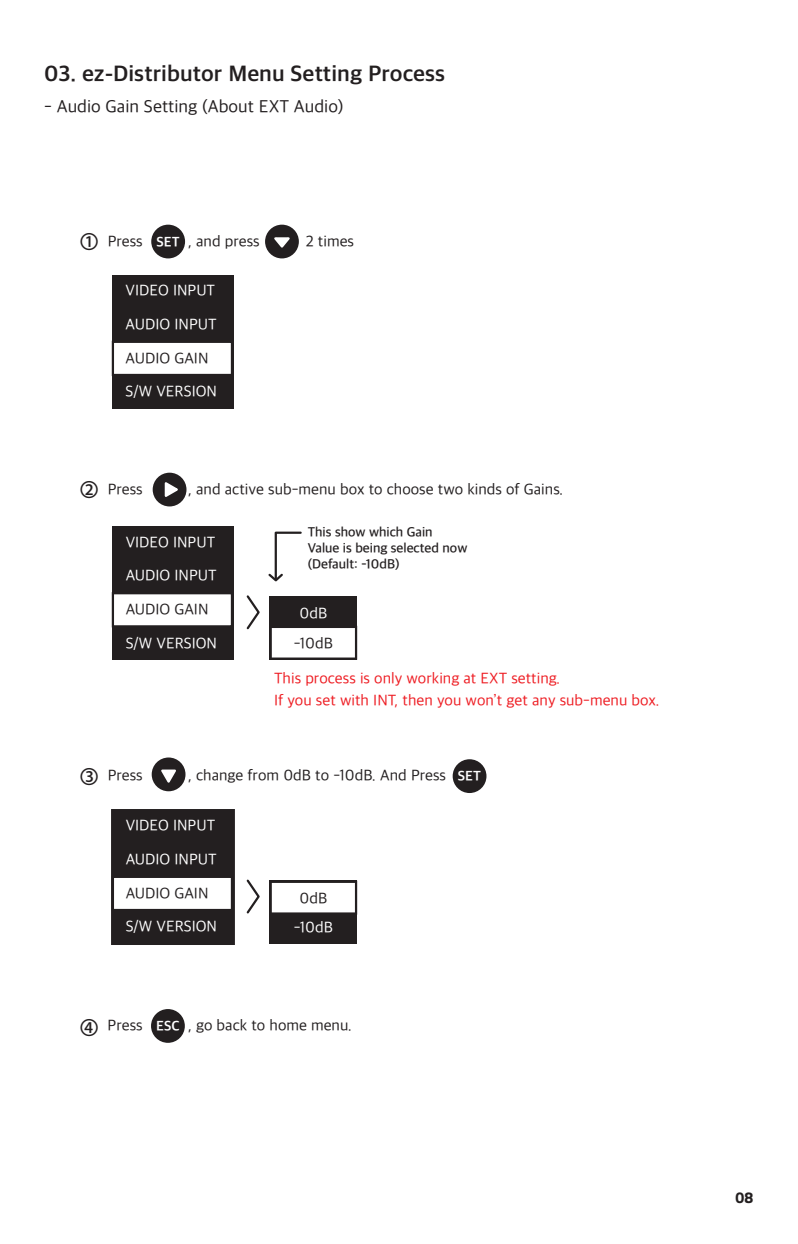
<style>
.page{position:relative;width:798px;height:1244px;background:#fff}
.page>*{position:absolute;margin:0;border:0;box-sizing:border-box;transform-origin:0 0}
.t1{font:700 22.5px "Apple SD Gothic Neo";color:#231f20}
.t2{font:700 20.25px "Apple SD Gothic Neo";color:#231f20}
.t3{font:18px "Apple SD Gothic Neo";color:#231f20}
.t4{font:15.75px "Apple SD Gothic Neo";color:#231f20}
.t5{font:15.75px/33.8px "Apple SD Gothic Neo";color:#fff}
.t6{font:15.75px/22.5px "Apple SD Gothic Neo";color:#ee1d23}
.t7{font:700 15.75px "Titillium";color:#231f20}
.t8{font:700 13.95px "Apple SD Gothic Neo";color:#fff}
.t9{font:600 13.5px/15.8px "Apple SD Gothic Neo";color:#231f20}
</style>
<div class="page">
<div style="left:112px;top:810px;width:122px;height:134px;background:#231f20"></div>
<div style="left:112px;top:876px;width:121px;height:35px;background:#fff;border:2px solid #231f20"></div>
<div style="left:112px;top:526px;width:122px;height:134px;background:#231f20"></div>
<div style="left:112px;top:592px;width:121px;height:35px;background:#fff;border:2px solid #231f20"></div>
<div style="left:112px;top:275px;width:122px;height:134px;background:#231f20"></div>
<div style="left:269px;top:596px;width:88px;height:64px;background:#231f20"></div>
<div style="left:271px;top:628px;width:84px;height:30px;background:#fff"></div>
<div style="left:112px;top:341px;width:121px;height:35px;background:#fff;border:2px solid #231f20"></div>
<div style="left:151px;top:225px;width:34px;height:33px;background:#231f20;border-radius:50%"></div>
<div style="left:452px;top:759px;width:34px;height:34px;background:#231f20;border-radius:50%"></div>
<div style="left:151px;top:1009px;width:34px;height:34px;background:#231f20;border-radius:50%"></div>
<div style="left:111px;top:809px;width:124px;height:136px;border:2px solid #231f20"></div>
<div style="left:153px;top:473px;width:33px;height:33px;background:#231f20;border-radius:50%"></div>
<svg style="left:164px;top:482px;width:14px;height:15px"></svg>
<div style="left:152px;top:757px;width:33px;height:34px;background:#231f20;border-radius:50%"></div>
<svg style="left:161px;top:769px;width:15px;height:14px"></svg>
<div style="left:265px;top:225px;width:34px;height:33px;background:#231f20;border-radius:50%"></div>
<svg style="left:274px;top:237px;width:16px;height:11px"></svg>
<svg style="left:246px;top:595px;width:14px;height:35px"></svg>
<div style="left:269px;top:880px;width:88px;height:64px;background:#231f20"></div>
<svg style="left:271px;top:882px;width:84px;height:31px;background:#f2f1f1"></svg>
<svg style="left:246px;top:879px;width:14px;height:35px"></svg>
<svg style="left:268px;top:531px;width:34px;height:51px"></svg>
<h1 class="t1" style="left:44px;top:62px;width:402px">03. ez-Distributor Menu Setting Process</h1>
<p class="t3" style="left:44px;top:97px;width:301px">- Audio Gain Setting (About EXT Audio)</p>
<p class="t2" style="left:80px;top:231px;width:19px">①</p>
<p class="t4" style="left:108px;top:233px;width:37px">Press</p>
<p class="t4" style="left:188px;top:233px;width:73px">, and press</p>
<p class="t4" style="left:305px;top:233px;width:50px">2 times</p>
<p class="t8" style="left:156px;top:234px;width:25px">SET</p>
<p class="t5" style="left:126px;top:274px;width:92px">VIDEO INPUT<br>AUDIO INPUT</p>
<p class="t4" style="left:126px;top:349px;width:84px">AUDIO GAIN</p>
<p class="t5" style="left:126px;top:376px;width:93px">S/W VERSION</p>
<p class="t2" style="left:80px;top:479px;width:19px">②</p>
<p class="t4" style="left:108px;top:481px;width:37px">Press</p>
<p class="t4" style="left:188px;top:481px;width:376px">, and active sub-menu box to choose two kinds of Gains.</p>
<p class="t5" style="left:126px;top:526px;width:92px">VIDEO INPUT<br>AUDIO INPUT</p>
<p class="t4" style="left:126px;top:601px;width:84px">AUDIO GAIN</p>
<p class="t5" style="left:126px;top:627px;width:93px">S/W VERSION</p>
<p class="t9" style="left:307px;top:525px;width:161px">This show which Gain<br>Value is being selected now (Default: -10dB)</p>
<p class="t5" style="left:299px;top:598px;width:29px">0dB</p>
<p class="t4" style="left:293px;top:634px;width:41px">-10dB</p>
<p class="t6" style="left:274px;top:667px;width:387px">This process is only working at EXT setting.<br>If you set with INT, then you won’t get any sub-menu box.</p>
<p class="t2" style="left:80px;top:765px;width:19px">③</p>
<p class="t4" style="left:108px;top:766px;width:37px">Press</p>
<p class="t4" style="left:188px;top:766px;width:259px">, change from 0dB to -10dB. And Press</p>
<p class="t8" style="left:457px;top:768px;width:25px">SET</p>
<p class="t5" style="left:126px;top:809px;width:92px">VIDEO INPUT<br>AUDIO INPUT</p>
<p class="t4" style="left:126px;top:884px;width:84px">AUDIO GAIN</p>
<p class="t5" style="left:126px;top:911px;width:93px">S/W VERSION</p>
<p class="t4" style="left:299px;top:889px;width:29px">0dB</p>
<p class="t5" style="left:293px;top:911px;width:41px">-10dB</p>
<p class="t2" style="left:80px;top:1016px;width:19px">④</p>
<p class="t4" style="left:108px;top:1017px;width:37px">Press</p>
<p class="t4" style="left:188px;top:1017px;width:165px">, go back to home menu.</p>
<p class="t8" style="left:156px;top:1018px;width:25px">ESC</p>
<p class="t7" style="left:735px;top:1186px;width:19px">08</p>
</div>
